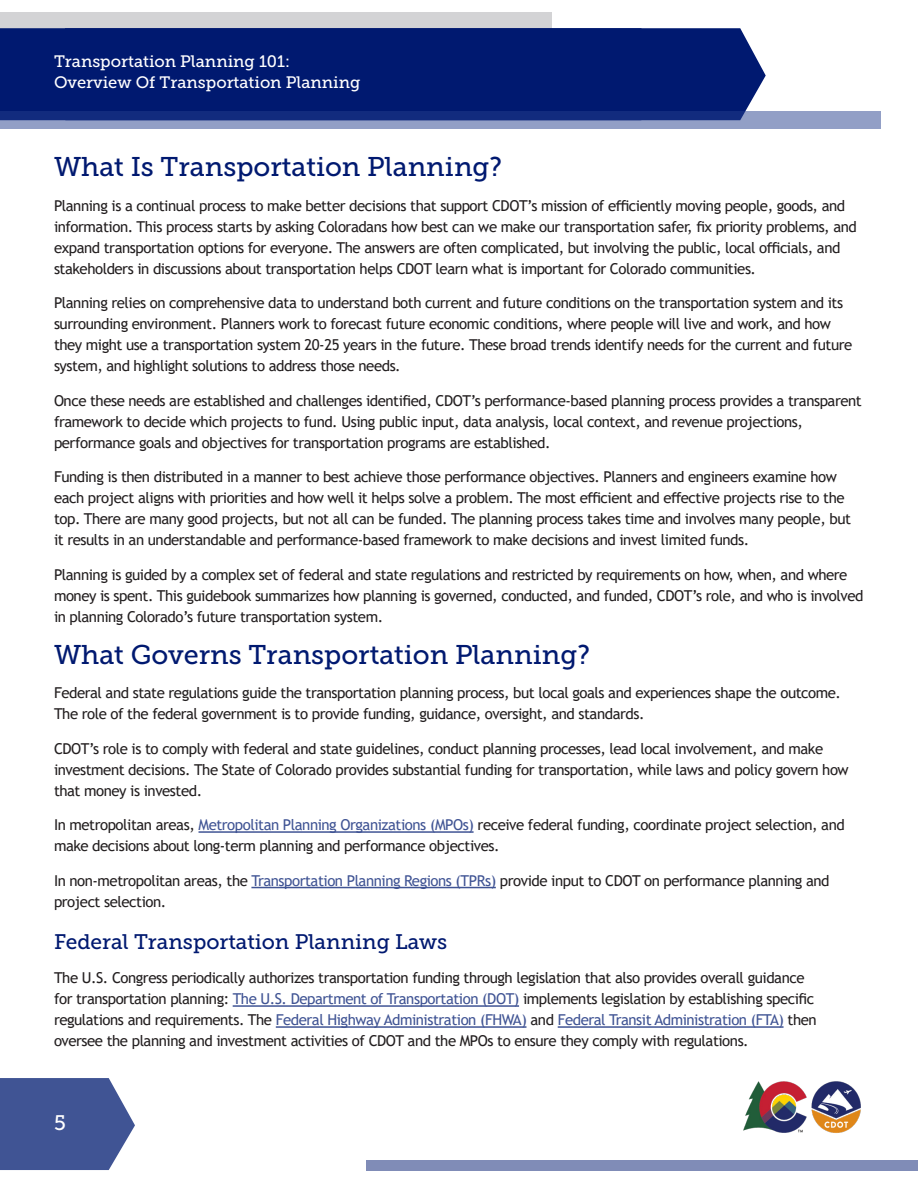
<style>
.page{position:relative;width:918px;height:1188px;background:#fff}
.page>*{position:absolute;margin:0;border:0;box-sizing:border-box;transform-origin:0 0}
.H2_Title_Body__Blue{font:27px "Museo Slab 500";color:#001970}
.H3_Title_Body__Blue{font:21px "Museo Slab 500";color:#001970}
.t1{font:21px "Museo Slab 500";color:#fff}
.t2{font:16.5px/21px "Museo Slab 500";color:#fff}
.Body_10_14{font:15px/21px "Trebuchet MS";letter-spacing:-.03em;color:#231f20}
.s1{color:#405494}
</style>
<div class="page">
<div style="left:0;top:13px;width:552px;height:16px;background:#d3d3d5"></div>
<svg style="left:667px;top:28px;width:99px;height:83px;background:#1f3581"></svg>
<div style="left:0;top:28px;width:667px;height:83px;background:#001970"></div>
<svg style="left:0;top:1078px;width:135px;height:92px;background:#51639d"></svg>
<img style="left:743px;top:1081px;width:118px;height:52px">
<svg style="left:0;top:111px;width:881px;height:18px;background:#596ca6"></svg>
<div style="left:366px;top:1160px;width:552px;height:10px;background:#808cb7"></div>
<hr style="left:199px;top:831px;width:275px;height:2px;background:#405494">
<hr style="left:251px;top:887px;width:245px;height:1px;background:#405494">
<hr style="left:233px;top:1005px;width:286px;height:2px;background:#405494">
<hr style="left:276px;top:1026px;width:250px;height:2px;background:#405494">
<hr style="left:558px;top:1026px;width:226px;height:2px;background:#405494">
<p class="t2" style="left:54px;top:51px;width:308px">Transportation Planning 101:<br>Overview Of Transportation Planning</p>
<h2 class="H2_Title_Body__Blue" style="left:54px;top:152px;width:450px">What Is Transportation Planning?</h2>
<p class="Body_10_14" style="left:54px;top:195px;width:804px">Planning is a continual process to make better decisions that support CDOT’s mission of efficiently moving people, goods, and information. This process starts by asking Coloradans how best can we make our transportation safer, fix priority problems, and expand transportation options for everyone. The answers are often complicated, but involving the public, local officials, and stakeholders in discussions about transportation helps CDOT learn what is important for Colorado communities.</p>
<p class="Body_10_14" style="left:54px;top:292px;width:800px">Planning relies on comprehensive data to understand both current and future conditions on the transportation system and its surrounding environment. Planners work to forecast future economic conditions, where people will live and work, and how they might use a transportation system 20-25 years in the future. These broad trends identify needs for the current and future system, and highlight solutions to address those needs.</p>
<p class="Body_10_14" style="left:54px;top:390px;width:809px">Once these needs are established and challenges identified, CDOT’s performance-based planning process provides a transparent framework to decide which projects to fund. Using public input, data analysis, local context, and revenue projections, performance goals and objectives for transportation programs are established.</p>
<p class="Body_10_14" style="left:54px;top:466px;width:799px">Funding is then distributed in a manner to best achieve those performance objectives. Planners and engineers examine how each project aligns with priorities and how well it helps solve a problem. The most efficient and effective projects rise to the top. There are many good projects, but not all can be funded. The planning process takes time and involves many people, but it results in an understandable and performance-based framework to make decisions and invest limited funds.</p>
<p class="Body_10_14" style="left:54px;top:564px;width:811px">Planning is guided by a complex set of federal and state regulations and restricted by requirements on how, when, and where money is spent. This guidebook summarizes how planning is governed, conducted, and funded, CDOT’s role, and who is involved in planning Colorado’s future transportation system.</p>
<h2 class="H2_Title_Body__Blue" style="left:54px;top:639px;width:537px">What Governs Transportation Planning?</h2>
<p class="Body_10_14" style="left:54px;top:682px;width:789px">Federal and state regulations guide the transportation planning process, but local goals and experiences shape the outcome.<br>The role of the federal government is to provide funding, guidance, oversight, and standards.</p>
<p class="Body_10_14" style="left:54px;top:738px;width:796px">CDOT’s role is to comply with federal and state guidelines, conduct planning processes, lead local involvement, and make investment decisions. The State of Colorado provides substantial funding for transportation, while laws and policy govern how that money is invested.</p>
<p class="Body_10_14" style="left:54px;top:814px;width:792px">In metropolitan areas, <span class="s1">Metropolitan Planning Organizations (MPOs)</span> receive federal funding, coordinate project selection, and make decisions about long-term planning and performance objectives.</p>
<p class="Body_10_14" style="left:54px;top:870px;width:777px">In non-metropolitan areas, the <span class="s1">Transportation Planning Regions (TPRs)</span> provide input to CDOT on performance planning and project selection.</p>
<h2 class="H3_Title_Body__Blue" style="left:54px;top:930px;width:395px">Federal Transportation Planning Laws</h2>
<p class="Body_10_14" style="left:54px;top:967px;width:764px">The U.S. Congress periodically authorizes transportation funding through legislation that also provides overall guidance for transportation planning: <span class="s1">The U.S. Department of Transportation (DOT)</span> implements legislation by establishing specific regulations and requirements. The <span class="s1">Federal Highway Administration (FHWA)</span> and <span class="s1">Federal Transit Administration (FTA)</span> then oversee the planning and investment activities of CDOT and the MPOs to ensure they comply with regulations.</p>
<h2 class="t1" style="left:54px;top:1111px;width:13px">5</h2>
</div>
